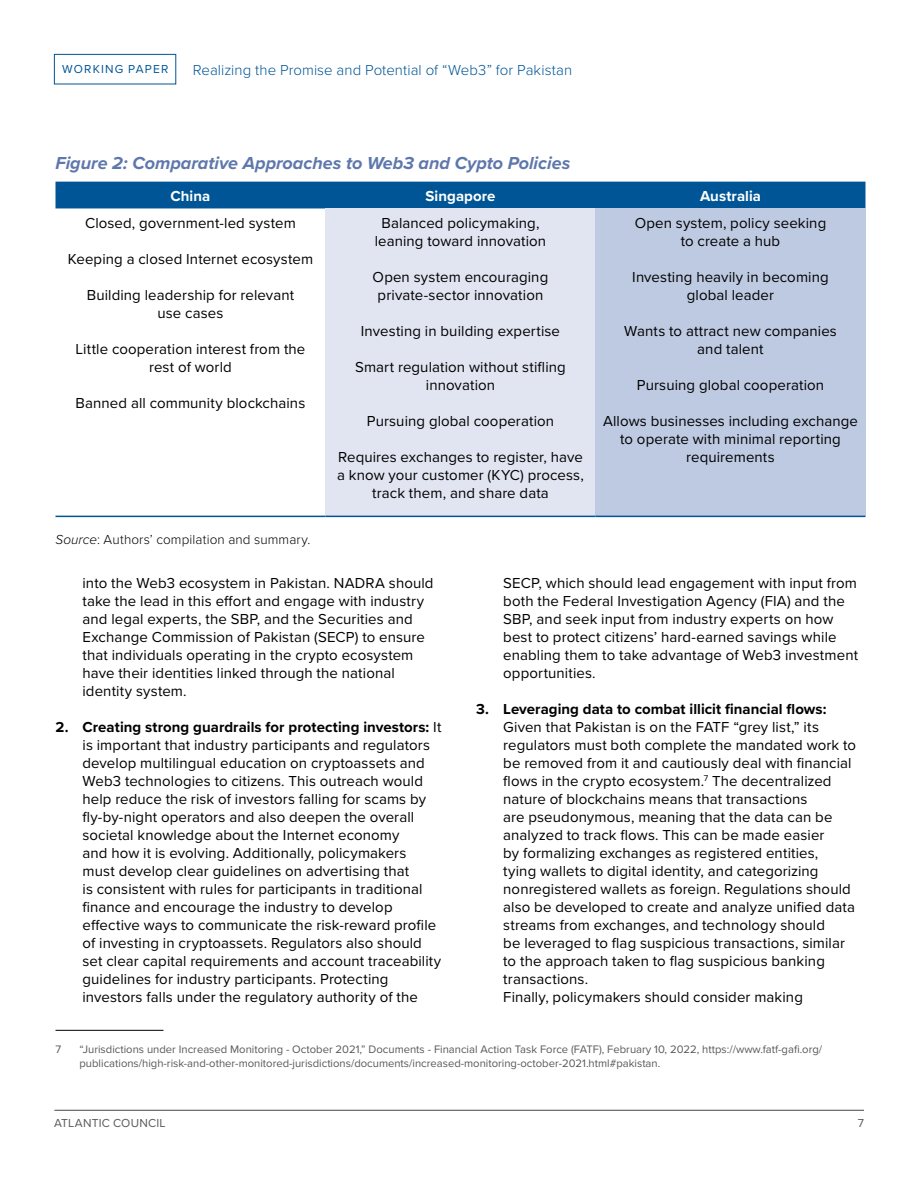
<style>
.page{position:relative;width:918px;height:1188px;background:#fff}
.page>*{position:absolute;margin:0;border:0;box-sizing:border-box;transform-origin:0 0}
.t1{font:italic 700 18px "Proxima Nova";color:#5e77ac}
.t2{font:15px/18px "Proxima Nova";letter-spacing:.005em;color:#000;text-align:center}
.t3{font:300 15px "Proxima Nova";letter-spacing:.005em;color:#005596}
.t4{font:700 15px "Proxima Nova";color:#000}
.t5{font:700 15px "Proxima Nova";color:#fff}
.t6{font:300 13.5px "Proxima Nova";letter-spacing:.01em;color:#000}
.t7{font:12px "Proxima Nova";letter-spacing:.02em;color:#58595b}
.t8{font:12px "Proxima Nova";letter-spacing:.095em;color:#005596}
.t9{font:11.25px/13.5px "Proxima Nova";color:#58595b}
.s1{font-style:italic}
.s2{font-weight:700}
</style>
<div class="page">
<hr style="left:54px;top:1110px;width:810px;height:1px;background:#58595b">
<div style="left:54px;top:54px;width:122px;height:30px;border:1px solid #005596"></div>
<hr style="left:56px;top:1030px;width:108px;height:1px;background:#000">
<div style="left:56px;top:182px;width:810px;height:26px;background:#005596"></div>
<div style="left:326px;top:208px;width:270px;height:308px;background:#e1e5f1"></div>
<div style="left:596px;top:208px;width:270px;height:308px;background:#becae2"></div>
<hr style="left:56px;top:516px;width:270px;height:1px;background:#005596">
<hr style="left:326px;top:516px;width:270px;height:1px;background:#005596">
<hr style="left:596px;top:516px;width:270px;height:1px;background:#005596">
<p class="t8" style="left:62px;top:64px;width:107px">WORKING PAPER</p>
<p class="t3" style="left:193px;top:63px;width:381px">Realizing the Promise and Potential of “Web3” for Pakistan</p>
<p class="t1" style="left:56px;top:155px;width:516px">Figure 2: Comparative Approaches to Web3 and Cypto Policies</p>
<p class="t5" style="left:171px;top:190px;width:41px">China</p>
<p class="t5" style="left:425px;top:190px;width:72px">Singapore</p>
<p class="t5" style="left:700px;top:190px;width:62px">Australia</p>
<p class="t2" style="left:85px;top:215px;width:212px">Closed, government-led system</p>
<p class="t2" style="left:68px;top:251px;width:247px">Keeping a closed Internet ecosystem</p>
<p class="t2" style="left:87px;top:287px;width:209px">Building leadership for relevant use cases</p>
<p class="t2" style="left:76px;top:341px;width:231px">Little cooperation interest from the rest of world</p>
<p class="t2" style="left:76px;top:395px;width:231px">Banned all community blockchains</p>
<p class="t2" style="left:635px;top:215px;width:193px">Open system, policy seeking to create a hub</p>
<p class="t2" style="left:632px;top:269px;width:198px">Investing heavily in becoming global leader</p>
<p class="t2" style="left:624px;top:323px;width:214px">Wants to attract new companies and talent</p>
<p class="t2" style="left:637px;top:377px;width:189px">Pursuing global cooperation</p>
<p class="t2" style="left:603px;top:413px;width:256px">Allows businesses including exchange to operate with minimal reporting requirements</p>
<p class="t2" style="left:375px;top:215px;width:173px">Balanced policymaking, leaning toward innovation</p>
<p class="t2" style="left:373px;top:269px;width:177px">Open system encouraging private-sector innovation</p>
<p class="t2" style="left:361px;top:323px;width:201px">Investing in building expertise</p>
<p class="t2" style="left:355px;top:359px;width:212px">Smart regulation without stifling innovation</p>
<p class="t2" style="left:367px;top:413px;width:189px">Pursuing global cooperation</p>
<p class="t2" style="left:337px;top:449px;width:248px">Requires exchanges to register, have a know your customer (KYC) process, track them, and share data</p>
<p class="t6" style="left:55px;top:534px;width:257px"><span class="s1">Source</span>: Authors’ compilation and summary.</p>
<p class="t2" style="left:82px;top:575px;width:353px;text-align:left">into the Web3 ecosystem in Pakistan. NADRA should take the lead in this effort and engage with industry and legal experts, the SBP, and the Securities and Exchange Commission of Pakistan (SECP) to ensure that individuals operating in the crypto ecosystem have their identities linked through the national identity system.</p>
<p class="t2" style="left:82px;top:719px;width:360px;text-align:left;text-indent:-27px"><span class="s2">2. Creating strong guardrails for protecting investors:</span> It is important that industry participants and regulators develop multilingual education on cryptoassets and Web3 technologies to citizens. This outreach would help reduce the risk of investors falling for scams by fly-by-night operators and also deepen the overall societal knowledge about the Internet economy<br>and how it is evolving. Additionally, policymakers must develop clear guidelines on advertising that<br>is consistent with rules for participants in traditional finance and encourage the industry to develop effective ways to communicate the risk-reward profile of investing in cryptoassets. Regulators also should set clear capital requirements and account traceability guidelines for industry participants. Protecting investors falls under the regulatory authority of the</p>
<p class="t2" style="left:503px;top:575px;width:356px;text-align:left">SECP, which should lead engagement with input from both the Federal Investigation Agency (FIA) and the SBP, and seek input from industry experts on how best to protect citizens’ hard-earned savings while enabling them to take advantage of Web3 investment opportunities.</p>
<p class="t4" style="left:476px;top:703px;width:352px">3. Leveraging data to combat illicit financial flows:</p>
<p class="t2" style="left:503px;top:719px;width:354px;text-align:left">Given that Pakistan is on the FATF “grey list,” its regulators must both complete the mandated work to be removed from it and cautiously deal with financial flows in the crypto ecosystem.<sup>7</sup> The decentralized nature of blockchains means that transactions<br>are pseudonymous, meaning that the data can be analyzed to track flows. This can be made easier<br>by formalizing exchanges as registered entities,<br>tying wallets to digital identity, and categorizing nonregistered wallets as foreign. Regulations should also be developed to create and analyze unified data streams from exchanges, and technology should<br>be leveraged to flag suspicious transactions, similar to the approach taken to flag suspicious banking transactions.<br>Finally, policymakers should consider making</p>
<p class="t9" style="left:56px;top:1043px;width:7px">7</p>
<p class="t9" style="left:79px;top:1043px;width:744px">“Jurisdictions under Increased Monitoring - October 2021,” Documents - Financial Action Task Force (FATF), February 10, 2022, https://www.fatf-gafi.org/ publications/high-risk-and-other-monitored-jurisdictions/documents/increased-monitoring-october-2021.html#pakistan.</p>
<p class="t7" style="left:54px;top:1118px;width:113px">ATLANTIC COUNCIL</p>
<p class="t7" style="left:858px;top:1118px;width:8px">7</p>
</div>
